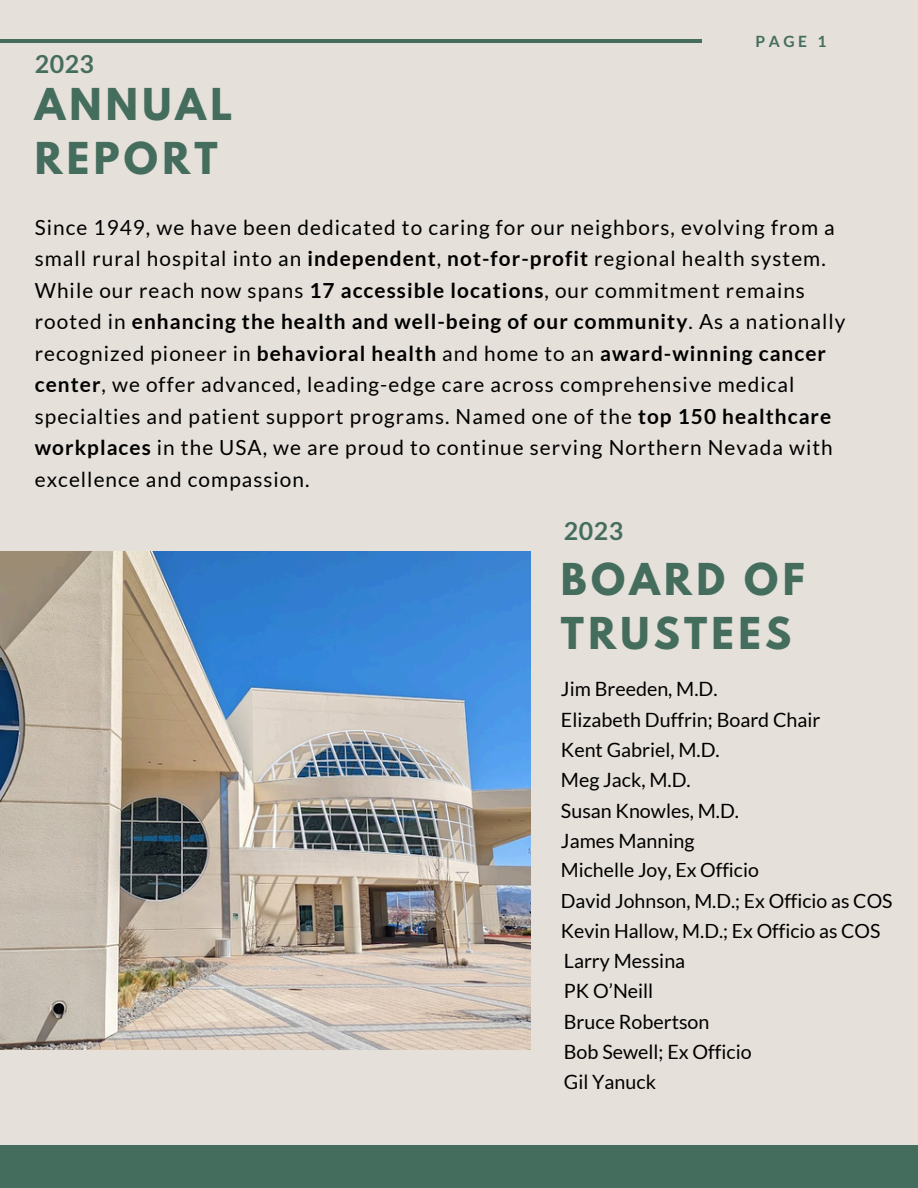
<style>
.page{position:relative;width:918px;height:1188px;background:#e5e0d9}
.page>*{position:absolute;margin:0;border:0;box-sizing:border-box;transform-origin:0 0}
.t1{font:700 38.85px/54px "League Spartan";letter-spacing:.11em;color:#456d5e}
.t2{font:700 24.9px "Lato";letter-spacing:.02em;color:#456d5e}
.t3{font:20.85px/31.5px "Lato";letter-spacing:.05em;color:#000}
.t4{font:19.65px/30.3px "Lato";color:#000}
.t5{font:19.5px/30.3px "Lato";color:#000}
.t6{font:700 15.6px "Lato";color:#456d5e}
.s1{font-weight:700}
</style>
<div class="page">
<hr style="left:0;top:40px;width:701px;height:3px;background:#456d5e">
<img style="left:0;top:552px;width:530px;height:498px">
<div style="left:0;top:1146px;width:918px;height:42px;background:#456d5e"></div>
<p class="t2" style="left:35px;top:49px;width:61px">2023</p>
<h2 class="t1" style="left:35px;top:83px;width:199px">ANNUAL<br>REPORT</h2>
<p class="t6" style="left:756px;top:31px;width:72px">PAGE 1</p>
<h1 class="t3" style="left:35px;top:211px;width:812px">Since 1949, we have been dedicated to caring for our neighbors, evolving from a small rural hospital into an <span class="s1">independent</span>, <span class="s1">not-for-profit</span> regional health system.<br>While our reach now spans <span class="s1">17 accessible locations</span>, our commitment remains rooted in <span class="s1">enhancing the health and well-being of our community</span>. As a nationally recognized pioneer in <span class="s1">behavioral health</span> and home to an <span class="s1">award-winning cancer center</span>, we offer advanced, leading-edge care across comprehensive medical specialties and patient support programs. Named one of the <span class="s1">top 150 healthcare workplaces</span> in the USA, we are proud to continue serving Northern Nevada with excellence and compassion.</h1>
<h3 class="t2" style="left:564px;top:515px;width:61px">2023</h3>
<h3 class="t1" style="left:561px;top:557px;width:245px">BOARD OF<br>TRUSTEES</h3>
<p class="t4" style="left:561px;top:674px;width:261px">Jim Breeden, M.D.<br>Elizabeth Duffrin; Board Chair<br>Kent Gabriel, M.D.<br>Meg Jack, M.D.<br>Susan Knowles, M.D.<br>James Manning</p>
<h1 class="t5" style="left:561px;top:855px;width:333px">Michelle Joy, Ex Officio<br>David Johnson, M.D.; Ex Officio as COS<br>Kevin Hallow, M.D.; Ex Officio as COS</h1>
<h2 class="t4" style="left:564px;top:945px;width:189px">Larry Messina<br>PK O’Neill<br>Bruce Robertson<br>Bob Sewell; Ex Officio<br>Gil Yanuck</h2>
</div>
